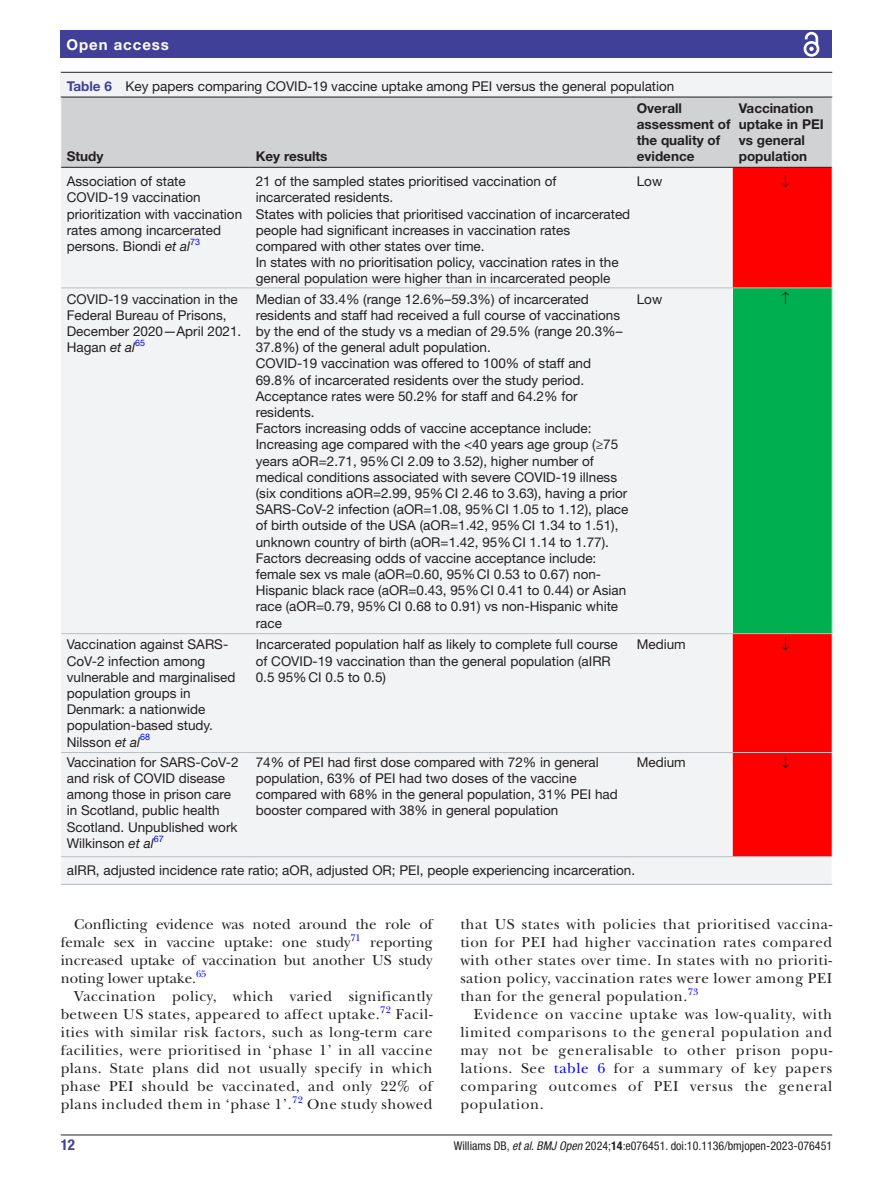
<style>
.page{position:relative;width:893px;height:1191px;background:#fff}
.page>*{position:absolute;margin:0;border:0;box-sizing:border-box;transform-origin:0 0}
.t1{font:15px/18px "New Baskerville";letter-spacing:.035em;color:#231f20;text-align:justify}
.t2{font:15px/18px "New Baskerville";color:#231f20}
.t3{font:700 15px "Helvetica Neue LT Std";letter-spacing:.065em;color:#fff}
.t4{font:700 condensed 15px "Helvetica Neue LT Std";color:#414099}
.t5{font:13.5px/16.2px "Helvetica Neue LT Std";color:#231f20}
.t6{font:700 13.5px/16.2px "Helvetica Neue LT Std";color:#231f20}
.t7{font:condensed 12px "Helvetica Neue LT Std";color:#231f20}
.t8{font:9.9px "New Baskerville";letter-spacing:.015em;color:#00f}
.t9{font:9px "Helvetica Neue LT Std";color:#00f}
.s1{font-weight:700;color:#414099}
.s2{font-style:italic}
.s3{color:#00f}
.s4{font-weight:700}
</style>
<div class="page">
<hr style="left:61px;top:1134px;width:771px;height:1px;background:#231f20">
<div style="left:61px;top:31px;width:771px;height:27px;background:#414099"></div>
<svg style="left:803px;top:31px;width:17px;height:26px"></svg>
<div style="left:61px;top:73px;width:771px;height:811px;background:#f2f3f4"></div>
<hr style="left:61px;top:72px;width:771px;height:1px;background:#231f20">
<div style="left:61px;top:98px;width:771px;height:69px;background:#d1d2d4"></div>
<div style="left:733px;top:168px;width:99px;height:688px;background:#f00"></div>
<div style="left:733px;top:288px;width:99px;height:345px;background:#00b050"></div>
<hr style="left:61px;top:97px;width:189px;height:1px;background:#231f20">
<hr style="left:61px;top:167px;width:189px;height:1px;background:#231f20">
<hr style="left:250px;top:97px;width:381px;height:1px;background:#231f20">
<hr style="left:250px;top:167px;width:381px;height:1px;background:#231f20">
<hr style="left:631px;top:97px;width:102px;height:1px;background:#231f20">
<hr style="left:631px;top:167px;width:102px;height:1px;background:#231f20">
<hr style="left:733px;top:97px;width:99px;height:1px;background:#231f20">
<hr style="left:733px;top:167px;width:99px;height:1px;background:#231f20">
<hr style="left:61px;top:288px;width:189px;height:1px;background:#bcbdc0">
<hr style="left:250px;top:288px;width:381px;height:1px;background:#bcbdc0">
<hr style="left:631px;top:288px;width:102px;height:1px;background:#bcbdc0">
<hr style="left:733px;top:288px;width:99px;height:1px;background:#bcbdc0">
<hr style="left:61px;top:633px;width:189px;height:1px;background:#bcbdc0">
<hr style="left:250px;top:633px;width:381px;height:1px;background:#bcbdc0">
<hr style="left:631px;top:633px;width:102px;height:1px;background:#bcbdc0">
<hr style="left:733px;top:633px;width:99px;height:1px;background:#bcbdc0">
<hr style="left:61px;top:752px;width:189px;height:1px;background:#bcbdc0">
<hr style="left:250px;top:752px;width:381px;height:1px;background:#bcbdc0">
<hr style="left:631px;top:752px;width:102px;height:1px;background:#bcbdc0">
<hr style="left:733px;top:752px;width:99px;height:1px;background:#bcbdc0">
<hr style="left:61px;top:856px;width:189px;height:1px;background:#bcbdc0">
<hr style="left:61px;top:884px;width:189px;height:1px;background:#bcbdc0">
<hr style="left:250px;top:884px;width:381px;height:1px;background:#bcbdc0">
<hr style="left:631px;top:884px;width:102px;height:1px;background:#bcbdc0">
<hr style="left:733px;top:884px;width:99px;height:1px;background:#bcbdc0">
<hr style="left:250px;top:856px;width:381px;height:1px;background:#bcbdc0">
<hr style="left:631px;top:856px;width:102px;height:1px;background:#bcbdc0">
<hr style="left:733px;top:856px;width:99px;height:1px;background:#bcbdc0">
<svg style="left:782px;top:175px;width:7px;height:12px"></svg>
<svg style="left:782px;top:638px;width:7px;height:12px"></svg>
<svg style="left:782px;top:755px;width:7px;height:13px"></svg>
<p class="t3" style="left:66px;top:35px;width:104px">Open access</p>
<p class="t5" style="left:67px;top:78px;width:609px"><span class="s1">Table 6</span> Key papers comparing COVID-19 vaccine uptake among PEI versus the general population</p>
<p class="t6" style="left:67px;top:148px;width:38px">Study</p>
<p class="t6" style="left:256px;top:148px;width:73px">Key results</p>
<p class="t6" style="left:637px;top:99px;width:95px">Overall assessment of the quality of evidence</p>
<p class="t6" style="left:739px;top:99px;width:86px">Vaccination uptake in PEI vs general population</p>
<p class="t5" style="left:67px;top:173px;width:177px">Association of state<br>COVID-19 vaccination prioritization with vaccination rates among incarcerated persons. Biondi <span class="s2">et al</span><sup>73</sup></p>
<p class="t5" style="left:256px;top:173px;width:376px">21 of the sampled states prioritised vaccination of incarcerated residents.<br>States with policies that prioritised vaccination of incarcerated people had significant increases in vaccination rates compared with other states over time.<br>In states with no prioritisation policy, vaccination rates in the general population were higher than in incarcerated people</p>
<p class="t5" style="left:637px;top:173px;width:27px">Low</p>
<p class="t5" style="left:67px;top:290px;width:176px">COVID-19 vaccination in the<br>Federal Bureau of Prisons,<br>December 2020—April 2021.<br>Hagan <span class="s2">et al</span></p>
<p class="t5" style="left:256px;top:290px;width:374px">Median of 33.4% (range 12.6%–59.3%) of incarcerated residents and staff had received a full course of vaccinations by the end of the study vs a median of 29.5% (range 20.3%– 37.8%) of the general adult population.<br>COVID-19 vaccination was offered to 100% of staff and 69.8% of incarcerated residents over the study period.<br>Acceptance rates were 50.2% for staff and 64.2% for residents.<br>Factors increasing odds of vaccine acceptance include:<br>Increasing age compared with the &lt;40 years age group (≥75 years aOR=2.71, 95%CI 2.09 to 3.52), higher number of medical conditions associated with severe COVID-19 illness (six conditions aOR=2.99, 95%CI 2.46 to 3.63), having a prior SARS-CoV-2 infection (aOR=1.08, 95%CI 1.05 to 1.12), place of birth outside of the USA (aOR=1.42, 95%CI 1.34 to 1.51), unknown country of birth (aOR=1.42, 95%CI 1.14 to 1.77).<br>Factors decreasing odds of vaccine acceptance include: female sex vs male (aOR=0.60, 95%CI 0.53 to 0.67) non-Hispanic black race (aOR=0.43, 95%CI 0.41 to 0.44) or Asian race (aOR=0.79, 95%CI 0.68 to 0.91) vs non-Hispanic white race</p>
<p class="t5" style="left:637px;top:290px;width:27px">Low</p>
<p class="t9" style="left:135px;top:337px;width:11px">65</p>
<p class="t5" style="left:67px;top:636px;width:170px">Vaccination against SARS-<br>CoV-2 infection among vulnerable and marginalised population groups in<br>Denmark: a nationwide population-based study.<br>Nilsson <span class="s2">et al</span></p>
<p class="t9" style="left:140px;top:732px;width:11px">68</p>
<p class="t5" style="left:67px;top:753px;width:173px">Vaccination for SARS-CoV-2 and risk of COVID disease among those in prison care in Scotland, public health<br>Scotland. Unpublished work<br>Wilkinson <span class="s2">et al</span></p>
<p class="t9" style="left:154px;top:833px;width:11px">67</p>
<p class="t5" style="left:256px;top:636px;width:364px">Incarcerated population half as likely to complete full course of COVID-19 vaccination than the general population (aIRR<br>0.5 95%CI 0.5 to 0.5)</p>
<p class="t5" style="left:637px;top:636px;width:51px">Medium</p>
<p class="t5" style="left:256px;top:753px;width:364px">74% of PEI had first dose compared with 72% in general population, 63% of PEI had two doses of the vaccine compared with 68% in the general population, 31% PEI had booster compared with 38% in general population</p>
<p class="t5" style="left:637px;top:753px;width:51px">Medium</p>
<p class="t5" style="left:67px;top:862px;width:570px">aIRR, adjusted incidence rate ratio; aOR, adjusted OR; PEI, people experiencing incarceration.</p>
<p class="t2" style="left:61px;top:915px;width:373px;text-indent:14px">Conflicting evidence was noted around the role of female sex in vaccine uptake: one study</p>
<p class="t8" style="left:350px;top:931px;width:12px">71</p>
<p class="t1" style="left:61px;top:933px;width:373px;text-indent:309px">reporting increased uptake of vaccination but another US study noting lower uptake.</p>
<p class="t8" style="left:196px;top:967px;width:12px">65</p>
<p class="t1" style="left:61px;top:987px;width:373px;text-indent:14px">Vaccination policy, which varied significantly between US states, appeared to affect uptake.</p>
<p class="t8" style="left:380px;top:1003px;width:12px">72</p>
<p class="t1" style="left:61px;top:1005px;width:373px;text-indent:335px">Facil&shy;ities with similar risk factors, such as long-term care facilities, were prioritised in ‘phase 1’ in all vaccine plans. State plans did not usually specify in which phase PEI should be vaccinated, and only 22% of plans included them in ‘phase 1’.</p>
<p class="t8" style="left:292px;top:1093px;width:12px">72</p>
<p class="t1" style="left:307px;top:1095px;width:127px">One study showed</p>
<p class="t1" style="left:460px;top:915px;width:373px">that US states with policies that prioritised vaccina&shy;tion for PEI had higher vaccination rates compared with other states over time. In states with no prioriti&shy;sation policy, vaccination rates were lower among PEI than for the general population.<sup>73</sup></p>
<p class="t1" style="left:460px;top:1005px;width:373px;text-indent:14px">Evidence on vaccine uptake was low-quality, with limited comparisons to the general population and may not be generalisable to other prison popu&shy;lations. See <span class="s3">table 6</span> for a summary of key papers comparing outcomes of PEI versus the general population.</p>
<p class="t4" style="left:61px;top:1135px;width:16px">12</p>
<p class="t7" style="left:454px;top:1138px;width:380px">Williams DB, <span class="s2">et al</span>. <span class="s2">BMJ Open</span> 2024;<span class="s4">14</span>:e076451. doi:10.1136/bmjopen-2023-076451</p>
</div>
